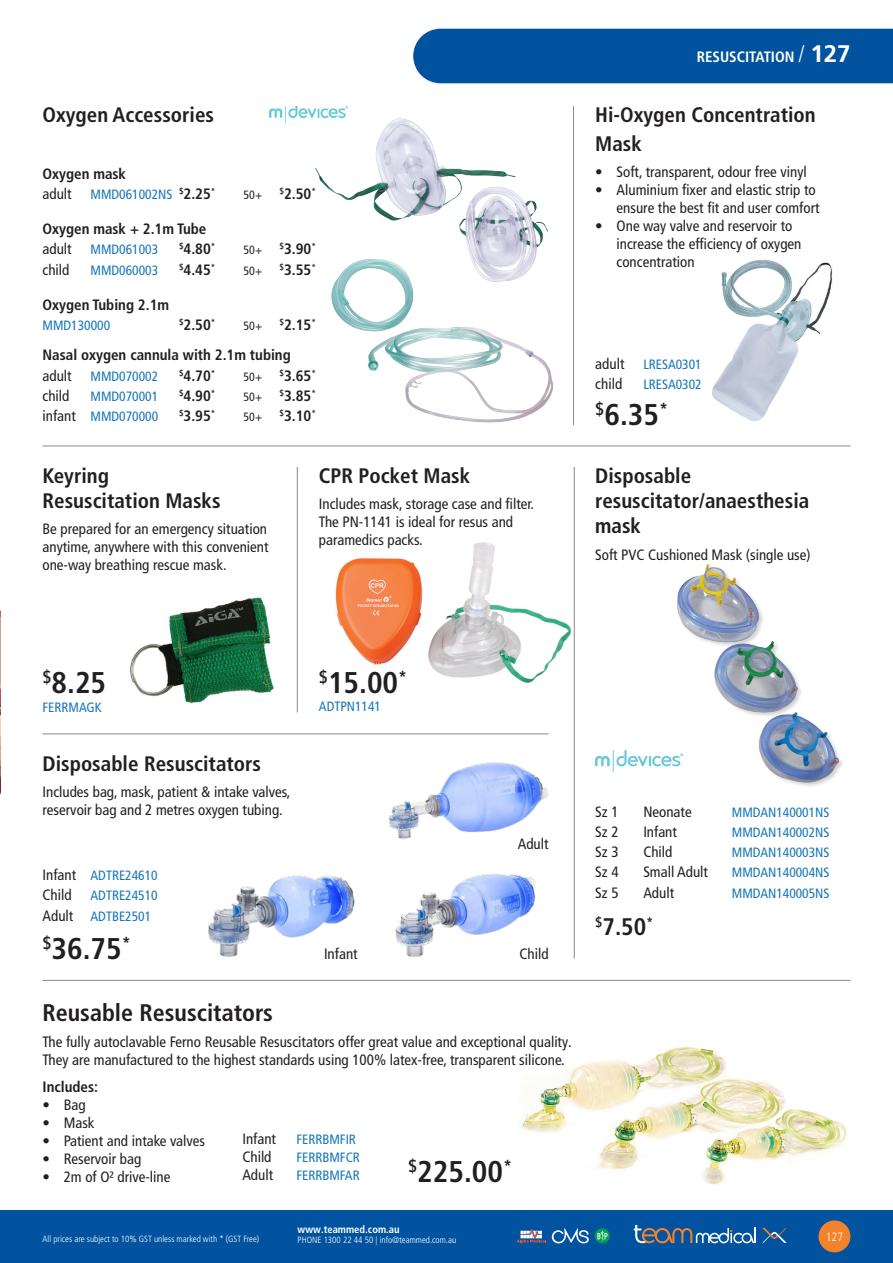
<style>
.page{position:relative;width:893px;height:1263px;background:#fff}
.page>*{position:absolute;margin:0;border:0;box-sizing:border-box;transform-origin:0 0}
.Heading{font:700 condensed 30px "Frutiger LT Pro";color:#231f20}
.Heading-2{font:700 condensed 24px "Frutiger LT Pro";color:#231f20}
.Heading-3{font:700 condensed 21px/25.2px "Frutiger LT Pro";color:#231f20}
.Heading-4{font:condensed 15px/18px "Frutiger LT Pro";color:#231f20}
.Heading-5{font:700 condensed 15px "Frutiger LT Pro";color:#231f20}
.t1{font:700 condensed 15px "Frutiger LT Pro";color:#fff}
.t2{font:condensed 13.5px "Frutiger LT Pro";color:#1576b8}
.t3{font:condensed 12px "Frutiger LT Pro";color:#231f20}
.t4{font:300 condensed 12px "Frutiger LT Pro";color:#fff}
.t5{font:700 condensed 10.5px "Frutiger LT Pro";color:#fff}
.t6{font:300 condensed 9px "Frutiger LT Pro";color:#fff}
.s1{font-weight:700;font-size:15px;color:#231f20}
.s2{font-size:15px;color:#231f20}
.s3{font-weight:300;font-size:24px}
.s4{font-stretch:normal;font-size:24px}
</style>
<div class="page">
<div style="left:0;top:1210px;width:893px;height:53px;background:#0153a0"></div>
<div style="left:819px;top:1220px;width:31px;height:32px;background:#f4822b;border-radius:50%"></div>
<div style="left:413px;top:29px;width:480px;height:54px;background:#0153a0"></div>
<svg style="left:634px;top:1225px;width:122px;height:18px"></svg>
<svg style="left:762px;top:1228px;width:25px;height:15px"></svg>
<svg style="left:595px;top:1228px;width:15px;height:15px"></svg>
<svg style="left:597px;top:1231px;width:10px;height:10px"></svg>
<svg style="left:552px;top:1228px;width:37px;height:15px"></svg>
<svg style="left:517px;top:1228px;width:29px;height:15px"></svg>
<img style="left:712px;top:259px;width:121px;height:162px">
<img style="left:335px;top:521px;width:239px;height:172px">
<img style="left:130px;top:597px;width:144px;height:107px">
<hr style="left:43px;top:733px;width:506px;height:1px;background:#87898c">
<hr style="left:43px;top:446px;width:807px;height:1px;background:#87898c">
<hr style="left:43px;top:980px;width:807px;height:1px;background:#87898c">
<hr style="left:297px;top:467px;width:1px;height:245px;background:#87898c">
<hr style="left:574px;top:467px;width:1px;height:492px;background:#87898c">
<hr style="left:573px;top:106px;width:1px;height:319px;background:#87898c">
<img style="left:595px;top:750px;width:44px;height:21px">
<img style="left:639px;top:564px;width:204px;height:222px">
<img style="left:269px;top:74px;width:293px;height:147px">
<img style="left:368px;top:329px;width:185px;height:94px">
<img style="left:411px;top:174px;width:151px;height:108px">
<img style="left:331px;top:247px;width:149px;height:107px">
<img style="left:0;top:610px;width:1px;height:185px">
<img style="left:521px;top:1047px;width:326px;height:138px">
<img style="left:208px;top:875px;width:147px;height:82px">
<img style="left:395px;top:873px;width:141px;height:85px">
<img style="left:388px;top:762px;width:161px;height:77px">
<p class="Heading-3" style="left:43px;top:102px;width:173px">Oxygen Accessories</p>
<p class="Heading-5" style="left:43px;top:165px;width:85px">Oxygen mask</p>
<p class="Heading-4" style="left:43px;top:185px;width:31px">adult</p>
<p class="t2" style="left:91px;top:187px;width:126px">MMD061002NS <sup>$</sup><span class="s1">2.25</span><sup>*</sup></p>
<p class="t3" style="left:244px;top:188px;width:20px">50+</p>
<p class="Heading-5" style="left:280px;top:185px;width:38px"><sup>$</sup>2.50<sup>*</sup></p>
<p class="Heading-5" style="left:43px;top:220px;width:165px">Oxygen mask + 2.1m Tube</p>
<p class="Heading-4" style="left:43px;top:240px;width:31px">adult</p>
<p class="t2" style="left:91px;top:242px;width:69px">MMD061003</p>
<p class="Heading-5" style="left:179px;top:240px;width:38px"><sup>$</sup>4.80<sup>*</sup></p>
<p class="t3" style="left:244px;top:243px;width:20px">50+</p>
<p class="Heading-5" style="left:280px;top:240px;width:38px"><sup>$</sup>3.90<sup>*</sup></p>
<p class="Heading-4" style="left:43px;top:260px;width:28px">child</p>
<p class="t2" style="left:91px;top:262px;width:69px">MMD060003</p>
<p class="Heading-5" style="left:179px;top:260px;width:38px"><sup>$</sup>4.45<sup>*</sup></p>
<p class="t3" style="left:244px;top:263px;width:20px">50+</p>
<p class="Heading-5" style="left:280px;top:260px;width:38px"><sup>$</sup>3.55<sup>*</sup></p>
<p class="Heading-5" style="left:43px;top:295px;width:128px">Oxygen Tubing 2.1m</p>
<p class="t2" style="left:43px;top:317px;width:69px">MMD130000</p>
<p class="Heading-5" style="left:179px;top:316px;width:38px"><sup>$</sup>2.50<sup>*</sup></p>
<p class="t3" style="left:244px;top:318px;width:20px">50+</p>
<p class="Heading-5" style="left:280px;top:316px;width:38px"><sup>$</sup>2.15<sup>*</sup></p>
<p class="Heading-5" style="left:43px;top:346px;width:250px">Nasal oxygen cannula with 2.1m tubing</p>
<p class="Heading-4" style="left:43px;top:366px;width:31px">adult</p>
<p class="t2" style="left:91px;top:368px;width:69px">MMD070002</p>
<p class="Heading-5" style="left:179px;top:366px;width:38px"><sup>$</sup>4.70<sup>*</sup></p>
<p class="t3" style="left:244px;top:369px;width:20px">50+</p>
<p class="Heading-5" style="left:280px;top:366px;width:38px"><sup>$</sup>3.65<sup>*</sup></p>
<p class="Heading-4" style="left:43px;top:387px;width:28px">child</p>
<p class="t2" style="left:91px;top:388px;width:69px">MMD070001</p>
<p class="Heading-5" style="left:179px;top:387px;width:38px"><sup>$</sup>4.90<sup>*</sup></p>
<p class="t3" style="left:244px;top:389px;width:20px">50+</p>
<p class="Heading-5" style="left:280px;top:387px;width:38px"><sup>$</sup>3.85<sup>*</sup></p>
<p class="t2" style="left:43px;top:408px;width:117px"><span class="s2">infant</span> MMD070000</p>
<p class="Heading-5" style="left:179px;top:407px;width:38px"><sup>$</sup>3.95<sup>*</sup></p>
<p class="t3" style="left:244px;top:410px;width:20px">50+</p>
<p class="Heading-5" style="left:280px;top:407px;width:38px"><sup>$</sup>3.10<sup>*</sup></p>
<p class="Heading-3" style="left:43px;top:463px;width:180px">Keyring<br>Resuscitation Masks</p>
<p class="Heading-4" style="left:43px;top:520px;width:228px;text-align:justify">Be prepared for an emergency situation anytime, anywhere with this convenient one-way breathing rescue mask.</p>
<p class="Heading-3" style="left:319px;top:463px;width:153px">CPR Pocket Mask</p>
<p class="Heading-4" style="left:319px;top:495px;width:217px">Includes mask, storage case and filter.<br>The PN-1141 is ideal for resus and paramedics packs.</p>
<p class="t1" style="left:697px;top:48px;width:155px">RESUSCITATION <span class="s3">/</span> <span class="s4">127</span></p>
<p class="Heading-3" style="left:595px;top:100px;width:222px;line-height:28.8px">Hi-Oxygen Concentration<br>Mask</p>
<p class="Heading-4" style="left:595px;top:163px;width:213px">• Soft, transparent, odour free vinyl</p>
<p class="Heading-4" style="left:595px;top:181px;width:226px;text-align:right">• Aluminium fixer and elastic strip to ensure the best fit and user comfort</p>
<p class="Heading-4" style="left:617px;top:217px;width:186px;text-indent:-21px">• One way valve and reservoir to increase the efficiency of oxygen concentration</p>
<p class="Heading-4" style="left:595px;top:355px;width:31px">adult</p>
<p class="t2" style="left:643px;top:356px;width:60px">LRESA0301</p>
<p class="Heading-4" style="left:595px;top:375px;width:28px">child</p>
<p class="t2" style="left:643px;top:376px;width:60px">LRESA0302</p>
<p class="Heading" style="left:595px;top:397px;width:74px"><sup>$</sup>6.35<sup>*</sup></p>
<p class="Heading-3" style="left:595px;top:463px;width:216px">Disposable resuscitator/anaesthesia mask</p>
<p class="Heading-4" style="left:595px;top:545px;width:217px">Soft PVC Cushioned Mask (single use)</p>
<p class="Heading" style="left:43px;top:665px;width:65px"><sup>$</sup>8.25</p>
<p class="t2" style="left:43px;top:699px;width:61px">FERRMAGK</p>
<p class="Heading-3" style="left:43px;top:751px;width:220px">Disposable Resuscitators</p>
<p class="Heading-4" style="left:43px;top:783px;width:249px">Includes bag, mask, patient &amp; intake valves, reservoir bag and 2 metres oxygen tubing.</p>
<p class="t2" style="left:43px;top:868px;width:117px"><span class="s2">Infant</span> ADTRE24610</p>
<p class="Heading-4" style="left:43px;top:886px;width:31px">Child</p>
<p class="t2" style="left:91px;top:888px;width:69px">ADTRE24510</p>
<p class="t2" style="left:43px;top:908px;width:110px"><span class="s2">Adult</span> ADTBE2501</p>
<p class="Heading" style="left:43px;top:930px;width:90px"><sup>$</sup>36.75<sup>*</sup></p>
<p class="Heading" style="left:319px;top:664px;width:90px"><sup>$</sup>15.00<sup>*</sup></p>
<p class="t2" style="left:319px;top:698px;width:64px">ADTPN1141</p>
<p class="Heading-4" style="left:324px;top:944px;width:35px">Infant</p>
<p class="Heading-4" style="left:518px;top:834px;width:32px">Adult</p>
<p class="Heading-4" style="left:519px;top:944px;width:31px">Child</p>
<p class="Heading-2" style="left:43px;top:998px;width:232px">Reusable Resuscitators</p>
<p class="Heading-4" style="left:43px;top:1033px;width:531px">The fully autoclavable Ferno Reusable Resuscitators offer great value and exceptional quality.<br>They are manufactured to the highest standards using 100% latex-free, transparent silicone.</p>
<p class="Heading-5" style="left:43px;top:1078px;width:57px">Includes:</p>
<p class="Heading-4" style="left:43px;top:1096px;width:45px">• Bag</p>
<p class="Heading-4" style="left:43px;top:1114px;width:54px">• Mask</p>
<p class="Heading-4" style="left:43px;top:1132px;width:164px">• Patient and intake valves</p>
<p class="Heading-4" style="left:43px;top:1150px;width:100px">• Reservoir bag</p>
<p class="Heading-4" style="left:43px;top:1168px;width:130px">• 2m of O² drive-line</p>
<p class="Heading-4" style="left:242px;top:1129px;width:35px">Infant</p>
<p class="t2" style="left:296px;top:1131px;width:61px">FERRBMFIR</p>
<p class="Heading-4" style="left:242px;top:1147px;width:31px">Child</p>
<p class="t2" style="left:296px;top:1149px;width:65px">FERRBMFCR</p>
<p class="Heading-4" style="left:242px;top:1165px;width:32px">Adult</p>
<p class="t2" style="left:296px;top:1167px;width:65px">FERRBMFAR</p>
<p class="Heading" style="left:408px;top:1153px;width:105px"><sup>$</sup>225.00<sup>*</sup></p>
<p class="Heading-4" style="left:595px;top:803px;width:25px">Sz 1</p>
<p class="Heading-4" style="left:643px;top:803px;width:50px">Neonate</p>
<p class="t2" style="left:732px;top:804px;width:99px">MMDAN140001NS</p>
<p class="Heading-4" style="left:595px;top:823px;width:25px">Sz 2</p>
<p class="Heading-4" style="left:643px;top:823px;width:35px">Infant</p>
<p class="t2" style="left:732px;top:825px;width:99px">MMDAN140002NS</p>
<p class="Heading-4" style="left:595px;top:843px;width:25px">Sz 3</p>
<p class="Heading-4" style="left:643px;top:843px;width:31px">Child</p>
<p class="t2" style="left:732px;top:845px;width:99px">MMDAN140003NS</p>
<p class="Heading-4" style="left:595px;top:863px;width:25px">Sz 4</p>
<p class="Heading-4" style="left:643px;top:863px;width:66px">Small Adult</p>
<p class="t2" style="left:732px;top:865px;width:99px">MMDAN140004NS</p>
<p class="Heading-4" style="left:595px;top:883px;width:25px">Sz 5</p>
<p class="Heading-4" style="left:643px;top:883px;width:32px">Adult</p>
<p class="t2" style="left:732px;top:885px;width:99px">MMDAN140005NS</p>
<p class="Heading-2" style="left:595px;top:912px;width:60px"><sup>$</sup>7.50<sup>*</sup></p>
<p class="t5" style="left:298px;top:1223px;width:103px">www.teammed.com.au</p>
<p class="t6" style="left:298px;top:1235px;width:160px">PHONE 1300 22 44 50 | info@teammed.com.au</p>
<p class="t6" style="left:43px;top:1233px;width:218px">All prices are subject to 10% GST unless marked with * (GST Free)</p>
<p class="t4" style="left:826px;top:1230px;width:19px">127</p>
</div>
